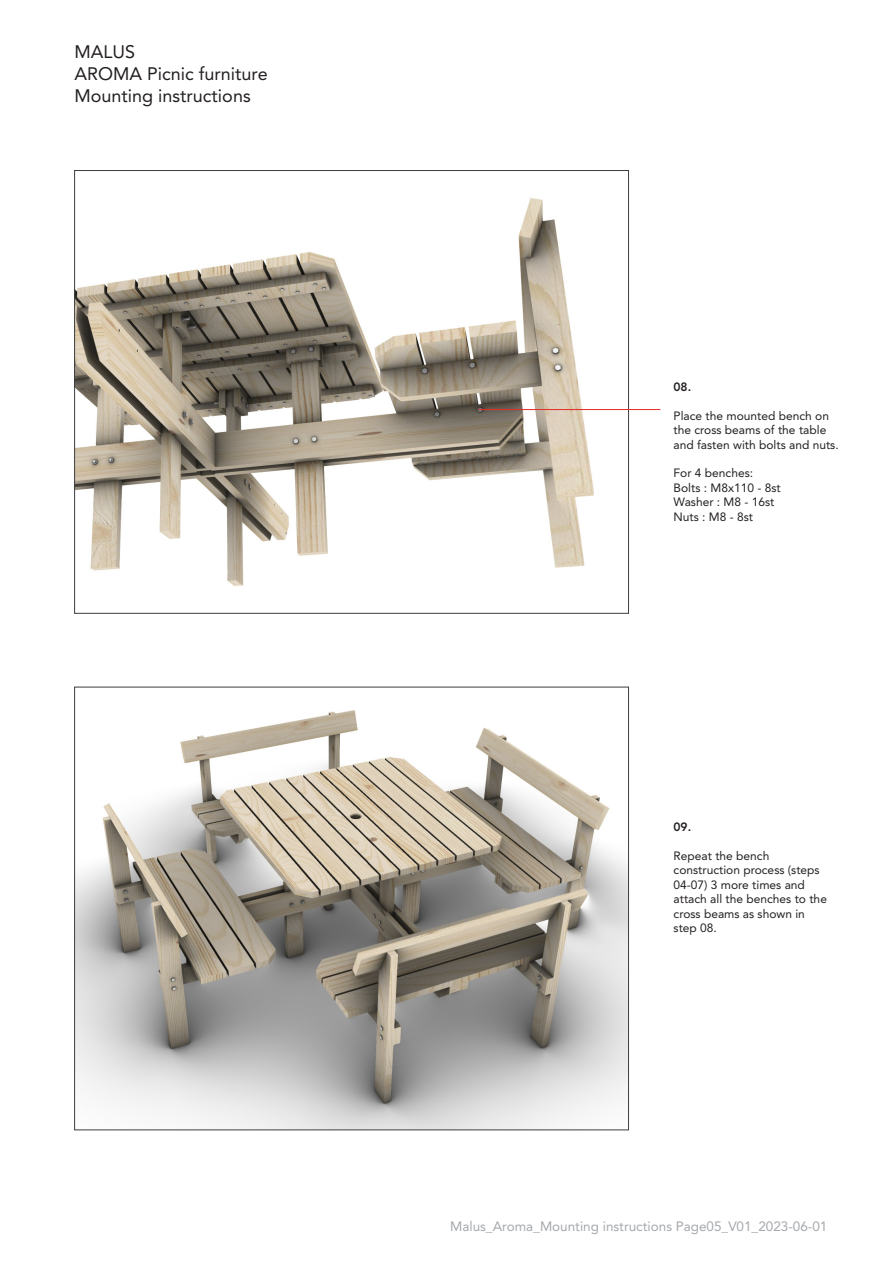
<style>
.page{position:relative;width:893px;height:1263px;background:#fff}
.page>*{position:absolute;margin:0;border:0;box-sizing:border-box;transform-origin:0 0}
.t1{font:18px/21.6px "Avenir LT Std";color:#231f20}
.t2{font:13.5px "Avenir LT Std";color:#a5a8ac}
.t3{font:12px/14.4px "Avenir LT Std";color:#231f20}
.t4{font:800 12px "Avenir LT Std";color:#231f20}
</style>
<div class="page">
<img style="left:76px;top:198px;width:551px;height:388px">
<img style="left:76px;top:710px;width:551px;height:418px">
<hr style="left:479px;top:409px;width:181px;height:1px;background:#e52b27">
<h1 class="t1" style="left:75px;top:42px;width:195px">MALUS<br>AROMA Picnic furniture<br>Mounting instructions</h1>
<p class="t4" style="left:674px;top:380px;width:19px">08.</p>
<p class="t3" style="left:674px;top:408px;width:167px">Place the mounted bench on the cross beams of the table and fasten with bolts and nuts.</p>
<p class="t3" style="left:674px;top:466px;width:109px">For 4 benches:<br>Bolts : M8x110 - 8st<br>Washer : M8 - 16st<br>Nuts : M8 - 8st</p>
<p class="t4" style="left:674px;top:820px;width:19px">09.</p>
<p class="t3" style="left:674px;top:849px;width:155px">Repeat the bench construction process (steps<br>04-07) 3 more times and attach all the benches to the cross beams as shown in step 08.</p>
<p class="t2" style="left:450px;top:1218px;width:379px">Malus_Aroma_Mounting instructions Page05_V01_2023-06-01</p>
</div>
